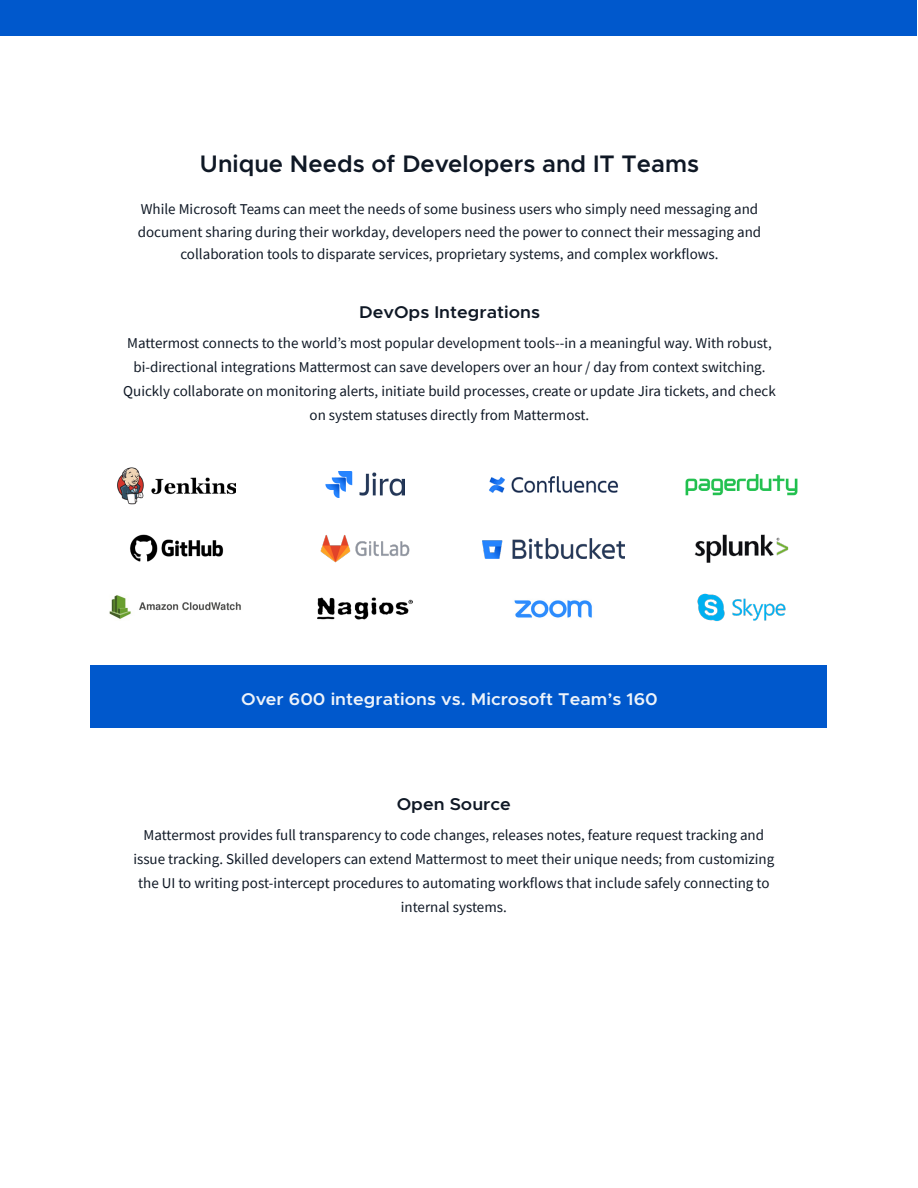
<style>
.page{position:relative;width:918px;height:1188px;background:#fff}
.page>*{position:absolute;margin:0;border:0;box-sizing:border-box;transform-origin:0 0}
.Bullets{font:600 24px "Metropolis";color:#0f1825}
.t1{font:600 17.1px "Metropolis";color:#edf3fa;scale:1.05 1}
.t2{font:600 17.1px "Metropolis";color:#0f1825;scale:1.05 1}
.t3{font:15px/24px "Source Sans Pro";color:#0f1825;text-align:center}
</style>
<div class="page">
<img style="left:117px;top:467px;width:119px;height:38px">
<img style="left:130px;top:534px;width:94px;height:28px">
<img style="left:109px;top:595px;width:132px;height:24px">
<img style="left:325px;top:471px;width:79px;height:27px">
<img style="left:320px;top:535px;width:90px;height:28px">
<img style="left:318px;top:597px;width:94px;height:23px">
<img style="left:482px;top:538px;width:142px;height:21px">
<img style="left:514px;top:600px;width:78px;height:18px">
<img style="left:695px;top:535px;width:93px;height:27px">
<img style="left:697px;top:593px;width:89px;height:28px">
<img style="left:489px;top:476px;width:129px;height:17px">
<img style="left:685px;top:474px;width:113px;height:22px">
<div style="left:91px;top:665px;width:736px;height:63px;background:#0058cc"></div>
<div style="left:1px;top:0;width:916px;height:35px;background:#0058cc"></div>
<p class="Bullets" style="left:200px;top:149px;width:501px">Unique Needs of Developers and IT Teams</p>
<p class="t3" style="left:138px;top:198px;width:625px;line-height:22.5px">While Microsoft Teams can meet the needs of some business users who simply need messaging and document sharing during their workday, developers need the power to connect their messaging and collaboration tools to disparate services, proprietary systems, and complex workflows.</p>
<p class="t2" style="left:359px;top:301px;width:174px">DevOps Integrations</p>
<p class="t3" style="left:123px;top:331px;width:654px">Mattermost connects to the world’s most popular development tools--in a meaningful way. With robust, bi-directional integrations Mattermost can save developers over an hour / day from context switching.<br>Quickly collaborate on monitoring alerts, initiate build processes, create or update Jira tickets, and check on system statuses directly from Mattermost.</p>
<p class="t1" style="left:241px;top:688px;width:398px">Over 600 integrations vs. Microsoft Team’s 160</p>
<p class="t2" style="left:397px;top:793px;width:110px">Open Source</p>
<p class="t3" style="left:133px;top:823px;width:642px">Mattermost provides full transparency to code changes, releases notes, feature request tracking and issue tracking. Skilled developers can extend Mattermost to meet their unique needs; from customizing the UI to writing post-intercept procedures to automating workflows that include safely connecting to internal systems.</p>
</div>
